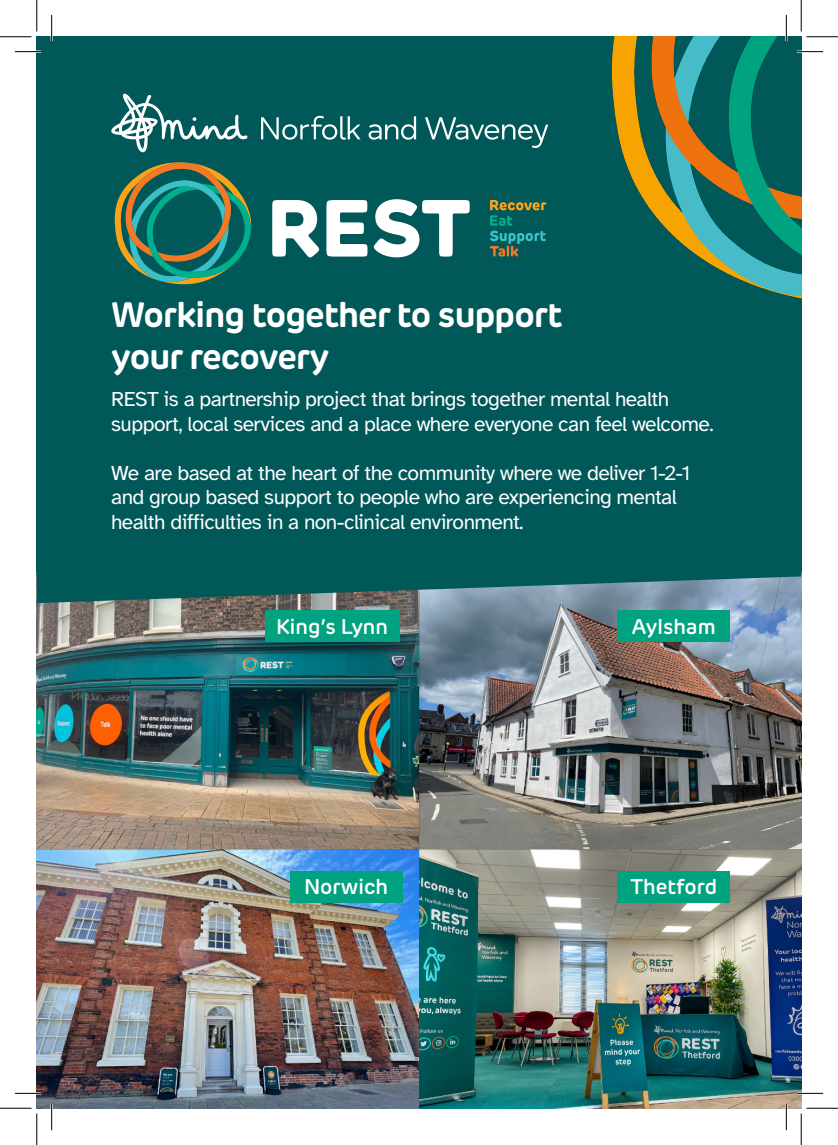
<style>
.page{position:relative;width:838px;height:1145px;background:#fff}
.page>*{position:absolute;margin:0;border:0;box-sizing:border-box;transform-origin:0 0}
.t1{font:700 35px "New Rubrik Edge";letter-spacing:-.025em;color:#fff}
.t2{font:21px/24.5px "Atkinson Hyperlegible";letter-spacing:-.025em;color:#fff}
.t3{font:600 21px "New Rubrik Edge";color:#fff}
</style>
<div class="page">
<img style="left:37px;top:37px;width:764px;height:1071px">
<img style="left:612px;top:37px;width:189px;height:263px">
<svg style="left:272px;top:200px;width:47px;height:57px"></svg>
<svg style="left:326px;top:200px;width:41px;height:57px"></svg>
<svg style="left:374px;top:199px;width:95px;height:58px"></svg>
<svg style="left:490px;top:200px;width:56px;height:57px;background:#276d5d"></svg>
<svg style="left:111px;top:94px;width:141px;height:190px;background:#2e7366"></svg>
<svg style="left:261px;top:116px;width:99px;height:24px"></svg>
<svg style="left:368px;top:116px;width:48px;height:24px"></svg>
<svg style="left:425px;top:117px;width:123px;height:31px;background:#317879"></svg>
<svg style="left:37px;top:528px;width:764px;height:75px;background:#176364"></svg>
<div style="left:290px;top:871px;width:112px;height:32px;background:#00a27f"></div>
<div style="left:617px;top:871px;width:113px;height:32px;background:#00a27f"></div>
<div style="left:617px;top:610px;width:113px;height:32px;background:#00a27f"></div>
<div style="left:265px;top:610px;width:134px;height:32px;background:#00a27f"></div>
<hr style="left:15px;top:51px;width:26px;height:2px;background:#fff">
<hr style="left:796px;top:51px;width:27px;height:2px;background:#fff">
<hr style="left:15px;top:1092px;width:26px;height:2px;background:#fff">
<hr style="left:796px;top:1092px;width:27px;height:2px;background:#fff">
<hr style="left:51px;top:15px;width:2px;height:26px;background:#fff">
<hr style="left:51px;top:1104px;width:2px;height:26px;background:#fff">
<hr style="left:785px;top:15px;width:2px;height:26px;background:#fff">
<hr style="left:785px;top:1104px;width:2px;height:26px;background:#fff">
<svg style="left:15px;top:51px;width:26px;height:1px"></svg>
<svg style="left:796px;top:51px;width:27px;height:1px"></svg>
<svg style="left:15px;top:1093px;width:26px;height:1px"></svg>
<svg style="left:796px;top:1093px;width:27px;height:1px"></svg>
<svg style="left:51px;top:15px;width:1px;height:26px"></svg>
<svg style="left:51px;top:1104px;width:1px;height:26px"></svg>
<svg style="left:786px;top:15px;width:1px;height:26px"></svg>
<svg style="left:786px;top:1104px;width:1px;height:26px"></svg>
<hr style="left:0;top:36px;width:32px;height:1px;background:#000">
<hr style="left:806px;top:36px;width:31px;height:1px;background:#000">
<hr style="left:0;top:1108px;width:32px;height:1px;background:#000">
<hr style="left:806px;top:1108px;width:31px;height:1px;background:#000">
<hr style="left:36px;top:0;width:1px;height:31px;background:#000">
<hr style="left:36px;top:1113px;width:1px;height:32px;background:#000">
<hr style="left:800px;top:0;width:1px;height:31px;background:#000">
<hr style="left:800px;top:1113px;width:1px;height:32px;background:#000">
<p class="t1" style="left:111px;top:293px;width:452px">Working together to support</p>
<p class="t1" style="left:111px;top:335px;width:219px">your recovery</p>
<p class="t2" style="left:111px;top:387px;width:604px">REST is a partnership project that brings together mental health support, local services and a place where everyone can feel welcome.</p>
<p class="t2" style="left:111px;top:461px;width:580px">We are based at the heart of the community where we deliver 1-2-1 and group based support to people who are experiencing mental health difficulties in a non-clinical environment.</p>
<p class="t3" style="left:276px;top:613px;width:113px">King’s Lynn</p>
<p class="t3" style="left:631px;top:613px;width:85px">Aylsham</p>
<p class="t3" style="left:304px;top:874px;width:86px">Norwich</p>
<p class="t3" style="left:630px;top:874px;width:88px">Thetford</p>
</div>
